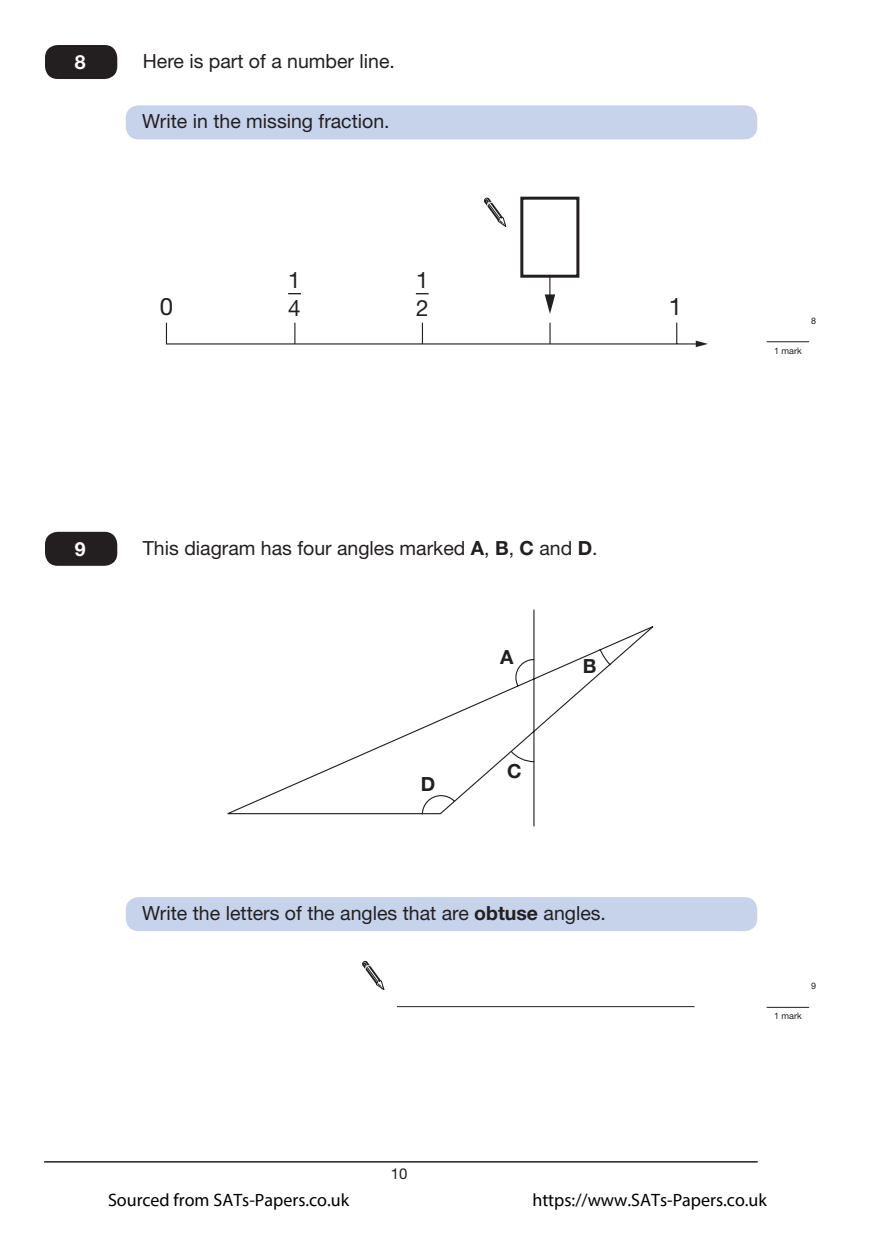
<style>
.page{position:relative;width:875px;height:1245px;background:#fff}
.page>*{position:absolute;margin:0;border:0;box-sizing:border-box;transform-origin:0 0}
.t1{font:24px "Helvetica Neue LT Std";color:#231f20}
.t2{font:22.5px/27.3px "Helvetica Neue LT Std";color:#231f20}
.t3{font:19.5px "Helvetica Neue LT Std";color:#231f20}
.t4{font:700 19.5px "Helvetica Neue LT Std";color:#231f20}
.t5{font:700 19.5px "Helvetica Neue LT Std";color:#fff}
.t6{font:18px "Myriad Pro";color:#000}
.t7{font:15px "Helvetica Neue LT Std";color:#231f20}
.t8{font:9px "Helvetica Neue LT Std";color:#231f20}
.s1{font-weight:700}
</style>
<div class="page">
<hr style="left:44px;top:1161px;width:714px;height:1px;background:#231f20">
<div style="left:126px;top:105px;width:631px;height:34px;background:#c6d3eb;border-radius:13px"></div>
<svg style="left:545px;top:278px;width:10px;height:36px"></svg>
<svg style="left:165px;top:322px;width:543px;height:25px"></svg>
<svg style="left:288px;top:293px;width:13px;height:1px"></svg>
<svg style="left:416px;top:293px;width:13px;height:1px"></svg>
<div style="left:520px;top:197px;width:59px;height:81px;border:3px solid #231f20"></div>
<svg style="left:483px;top:197px;width:23px;height:30px"></svg>
<hr style="left:767px;top:341px;width:42px;height:1px;background:#231f20">
<div style="left:45px;top:45px;width:72px;height:34px;background:#231f20;border-radius:13px"></div>
<svg style="left:228px;top:609px;width:425px;height:217px"></svg>
<svg style="left:509px;top:750px;width:26px;height:13px"></svg>
<div style="left:126px;top:897px;width:631px;height:34px;background:#c6d3eb;border-radius:13px"></div>
<svg style="left:362px;top:961px;width:22px;height:29px"></svg>
<hr style="left:397px;top:1006px;width:297px;height:1px;background:#231f20">
<hr style="left:767px;top:1007px;width:42px;height:1px;background:#231f20">
<div style="left:45px;top:532px;width:72px;height:34px;background:#231f20;border-radius:13px"></div>
<p class="t5" style="left:75px;top:50px;width:12px">8</p>
<p class="t3" style="left:143px;top:50px;width:254px">Here is part of a number line.</p>
<p class="t3" style="left:142px;top:110px;width:249px">Write in the missing fraction.</p>
<p class="t2" style="left:288px;top:266px;width:14px">1<br>4</p>
<p class="t2" style="left:416px;top:266px;width:14px">1<br>2</p>
<p class="t1" style="left:160px;top:292px;width:15px">0</p>
<p class="t1" style="left:669px;top:292px;width:15px">1</p>
<p class="t8" style="left:774px;top:345px;width:29px">1 mark</p>
<p class="t8" style="left:811px;top:315px;width:7px">8</p>
<p class="t5" style="left:75px;top:536px;width:12px">9</p>
<p class="t3" style="left:143px;top:537px;width:456px">This diagram has four angles marked <span class="s1">A</span>, <span class="s1">B</span>, <span class="s1">C</span> and <span class="s1">D</span>.</p>
<p class="t4" style="left:421px;top:772px;width:16px">D</p>
<p class="t4" style="left:500px;top:645px;width:15px">A</p>
<p class="t4" style="left:507px;top:759px;width:16px">C</p>
<p class="t4" style="left:583px;top:654px;width:15px">B</p>
<p class="t3" style="left:142px;top:901px;width:465px">Write the letters of the angles that are <span class="s1">obtuse</span> angles.</p>
<p class="t8" style="left:774px;top:1011px;width:29px">1 mark</p>
<p class="t8" style="left:811px;top:981px;width:7px">9</p>
<p class="t7" style="left:391px;top:1164px;width:18px">10</p>
<p class="t6" style="left:108px;top:1189px;width:243px">Sourced from SATs-Papers.co.uk</p>
<p class="t6" style="left:532px;top:1189px;width:236px">https://www.SATs-Papers.co.uk</p>
</div>
